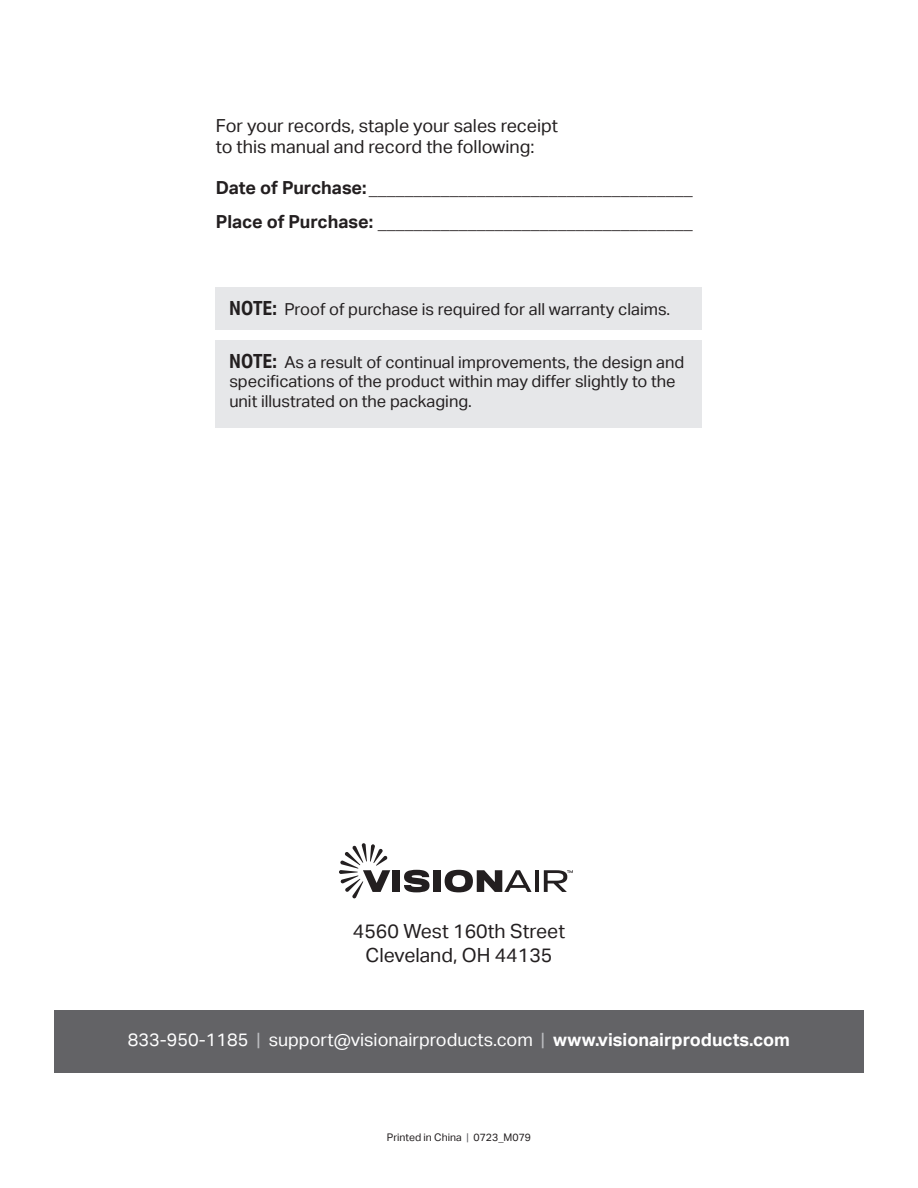
<style>
.page{position:relative;width:918px;height:1188px;background:#fff}
.page>*{position:absolute;margin:0;border:0;box-sizing:border-box;transform-origin:0 0}
.t1{font:19.5px "Aktiv Grotesk";color:#231f20}
.INSIDE_table_of_contents{font:18px/21px "Aktiv Grotesk";color:#231f20}
.t2{font:18px "Aktiv Grotesk";color:#fff}
.INSIDE_main_body_text{font:16.5px/19.8px "Aktiv Grotesk";color:#231f20}
.t3{font:10.5px "Aktiv Grotesk";color:#231f20}
.s1{font-weight:700}
.s2{font-family:"Aktiv Grotesk Cd";font-weight:700;font-size:19.5px}
.s3{color:#bcbdc0}
.s4{color:#636366}
</style>
<div class="page">
<svg style="left:339px;top:843px;width:51px;height:55px"></svg>
<div style="left:393px;top:870px;width:7px;height:22px;background:#231f20"></div>
<svg style="left:404px;top:870px;width:26px;height:22px"></svg>
<div style="left:433px;top:870px;width:8px;height:22px;background:#231f20"></div>
<svg style="left:445px;top:870px;width:87px;height:22px"></svg>
<hr style="left:535px;top:870px;width:4px;height:22px;background:#231f20">
<svg style="left:544px;top:870px;width:29px;height:22px"></svg>
<div style="left:54px;top:1011px;width:810px;height:62px;background:#636366"></div>
<div style="left:216px;top:287px;width:486px;height:42px;background:#e6e7e9"></div>
<div style="left:216px;top:340px;width:486px;height:88px;background:#e6e7e9"></div>
<p class="INSIDE_table_of_contents" style="left:216px;top:115px;width:344px">For your records, staple your sales receipt to this manual and record the following:</p>
<p class="INSIDE_table_of_contents" style="left:216px;top:177px;width:478px"><span class="s1">Date of Purchase:</span> ____________________________________</p>
<p class="INSIDE_table_of_contents" style="left:216px;top:212px;width:478px"><span class="s1">Place of Purchase:</span> ___________________________________</p>
<p class="INSIDE_main_body_text" style="left:229px;top:299px;width:443px"><span class="s2">NOTE:</span> Proof of purchase is required for all warranty claims.</p>
<p class="INSIDE_main_body_text" style="left:229px;top:352px;width:456px"><span class="s2">NOTE:</span> As a result of continual improvements, the design and specifications of the product within may differ slightly to the unit illustrated on the packaging.</p>
<p class="t1" style="left:353px;top:920px;width:214px">4560 West 160th Street</p>
<p class="t1" style="left:366px;top:944px;width:188px">Cleveland, OH 44135</p>
<p class="t2" style="left:128px;top:1029px;width:664px">833-950-1185 <span class="s3">|</span> support@visionairproducts.com <span class="s3">|</span> <span class="s1">www.visionairproducts.com</span></p>
<p class="t3" style="left:387px;top:1131px;width:146px">Printed in China <span class="s4">|</span> 0723_M079</p>
</div>
